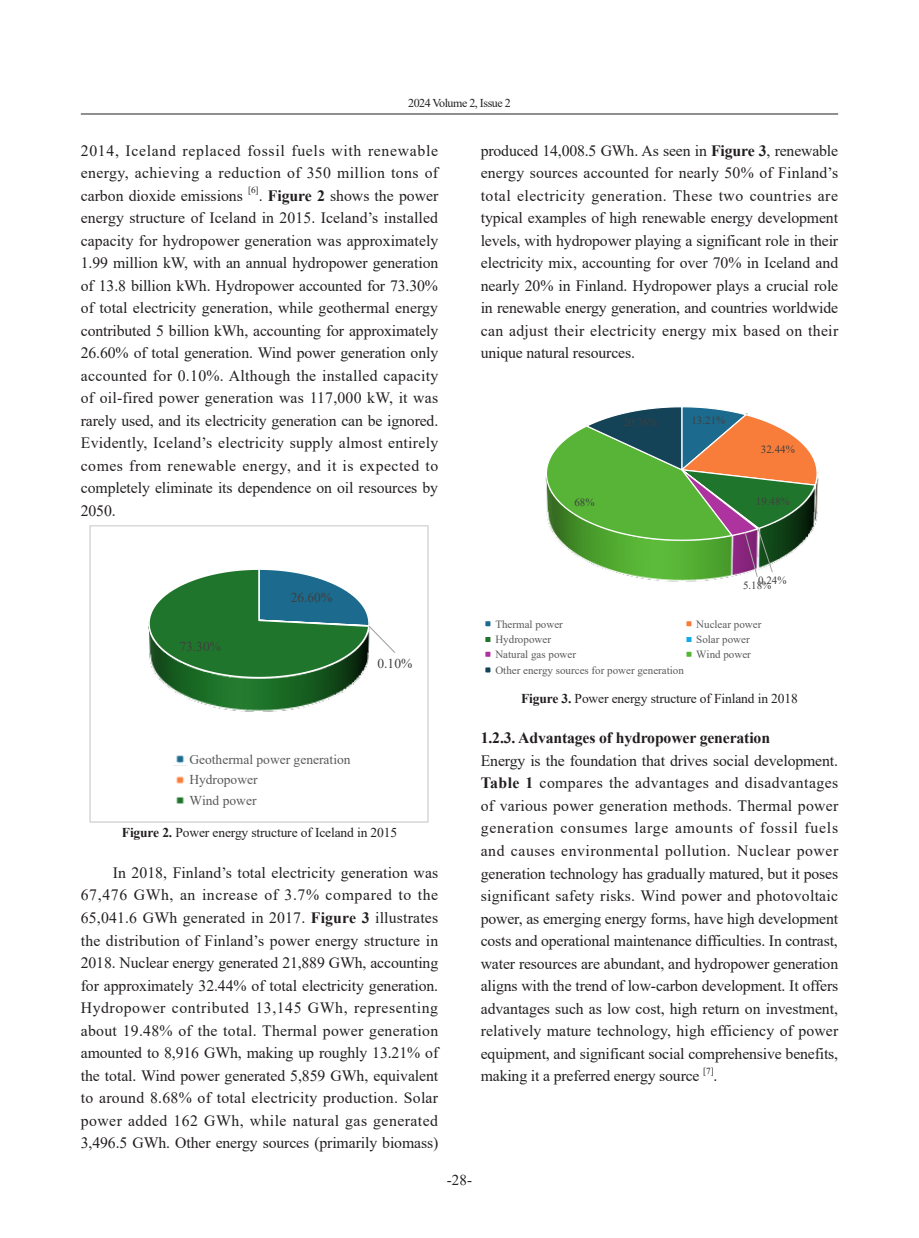
<style>
.page{position:relative;width:919px;height:1238px;background:#fff}
.page>*{position:absolute;margin:0;border:0;box-sizing:border-box;transform-origin:0 0}
.t1{font:15.75px/22.5px "Times New Roman";letter-spacing:-.005em;color:#231f20;text-align:justify}
.t2{font:700 15.75px "Times New Roman";letter-spacing:-.01em;color:#231f20}
.t3{font:15px "Times New Roman";color:#231f20}
.t4{font:13.5px "Times New Roman";letter-spacing:-.01em;color:#231f20}
.t5{font:13.5px/20.7px "Times New Roman";color:#595959}
.t6{font:13.5px "Times New Roman";color:#404040}
.t7{font:12px "Times New Roman";letter-spacing:-.04em;color:#231f20}
.t8{font:10.95px "Times New Roman";color:#595959}
.t9{font:10.95px "Times New Roman";color:#404040}
.t10{font:9.15px "Times New Roman";color:#231f20}
.s1{font-weight:700}
</style>
<div class="page">
<hr style="left:81px;top:114px;width:757px;height:1px;background:#231f20">
<img style="left:159px;top:679px;width:200px;height:33px">
<svg style="left:148px;top:569px;width:248px;height:110px"></svg>
<img style="left:174px;top:755px;width:13px;height:11px">
<div style="left:175px;top:753px;width:11px;height:12px;border:1px solid #fff"></div>
<img style="left:177px;top:776px;width:7px;height:7px">
<div style="left:175px;top:774px;width:11px;height:11px;border:1px solid #fff"></div>
<img style="left:177px;top:796px;width:7px;height:8px">
<div style="left:175px;top:794px;width:11px;height:12px;border:1px solid #fff"></div>
<div style="left:90px;top:525px;width:338px;height:297px;border:1px solid #d9d9d9"></div>
<svg style="left:485px;top:407px;width:334px;height:266px"></svg>
<p class="t7" style="left:408px;top:94px;width:104px">2024 Volume 2, Issue 2</p>
<p class="t1" style="left:81px;top:138px;width:359px">2014, Iceland replaced fossil fuels with renewable energy, achieving a reduction of 350 million tons of carbon dioxide emissions</p>
<p class="t10" style="left:248px;top:184px;width:12px">[6]</p>
<p class="t1" style="left:81px;top:183px;width:359px;text-indent:178px">. <span class="s1">Figure 2</span> shows the power energy structure of Iceland in 2015. Iceland’s installed capacity for hydropower generation was approximately 1.99 million kW, with an annual hydropower generation of 13.8 billion kWh. Hydropower accounted for 73.30% of total electricity generation, while geothermal energy contributed 5 billion kWh, accounting for approximately 26.60% of total generation. Wind power generation only accounted for 0.10%. Although the installed capacity of oil-fired power generation was 117,000 kW, it was rarely used, and its electricity generation can be ignored.<br>Evidently, Iceland’s electricity supply almost entirely comes from renewable energy, and it is expected to completely eliminate its dependence on oil resources by 2050.</p>
<p class="t1" style="left:480px;top:139px;width:359px">produced 14,008.5 GWh. As seen in <span class="s1">Figure 3</span>, renewable energy sources accounted for nearly 50% of Finland’s total electricity generation. These two countries are typical examples of high renewable energy development levels, with hydropower playing a significant role in their electricity mix, accounting for over 70% in Iceland and nearly 20% in Finland. Hydropower plays a crucial role in renewable energy generation, and countries worldwide can adjust their electricity energy mix based on their unique natural resources.</p>
<p class="t9" style="left:574px;top:494px;width:22px">68%</p>
<p class="t9" style="left:623px;top:415px;width:35px">20.76%</p>
<p class="t9" style="left:691px;top:413px;width:35px">13.21%</p>
<p class="t9" style="left:760px;top:441px;width:35px">32.44%</p>
<p class="t9" style="left:755px;top:493px;width:35px">19.48%</p>
<p class="t6" style="left:179px;top:637px;width:43px">73.30%</p>
<p class="t6" style="left:290px;top:587px;width:43px">26.60%</p>
<p class="t6" style="left:377px;top:653px;width:36px">0.10%</p>
<p class="t5" style="left:189px;top:748px;width:163px">Geothermal power generation<br>Hydropower<br>Wind power</p>
<p class="t4" style="left:122px;top:823px;width:277px"><span class="s1">Figure 2.</span> Power energy structure of Iceland in 2015</p>
<p class="t1" style="left:81px;top:860px;width:359px;text-indent:32px">In 2018, Finland’s total electricity generation was 67,476 GWh, an increase of 3.7% compared to the 65,041.6 GWh generated in 2017. <span class="s1">Figure 3</span> illustrates the distribution of Finland’s power energy structure in 2018. Nuclear energy generated 21,889 GWh, accounting for approximately 32.44% of total electricity generation.<br>Hydropower contributed 13,145 GWh, representing about 19.48% of the total. Thermal power generation amounted to 8,916 GWh, making up roughly 13.21% of the total. Wind power generated 5,859 GWh, equivalent to around 8.68% of total electricity production. Solar power added 162 GWh, while natural gas generated 3,496.5 GWh. Other energy sources (primarily biomass)</p>
<p class="t3" style="left:447px;top:1168px;width:26px">-28-</p>
<p class="t9" style="left:758px;top:573px;width:30px">0.24%</p>
<p class="t9" style="left:743px;top:577px;width:30px">5.18%</p>
<p class="t8" style="left:495px;top:616px;width:69px">Thermal power</p>
<p class="t8" style="left:696px;top:616px;width:67px">Nuclear power</p>
<p class="t8" style="left:495px;top:631px;width:57px">Hydropower</p>
<p class="t8" style="left:696px;top:631px;width:55px">Solar power</p>
<p class="t8" style="left:495px;top:647px;width:82px">Natural gas power</p>
<p class="t8" style="left:696px;top:647px;width:56px">Wind power</p>
<p class="t8" style="left:495px;top:662px;width:190px">Other energy sources for power generation</p>
<p class="t4" style="left:521px;top:688px;width:278px"><span class="s1">Figure 3.</span> Power energy structure of Finland in 2018</p>
<p class="t2" style="left:480px;top:726px;width:291px">1.2.3. Advantages of hydropower generation</p>
<p class="t1" style="left:480px;top:748px;width:359px">Energy is the foundation that drives social development.<br><span class="s1">Table 1</span> compares the advantages and disadvantages of various power generation methods. Thermal power generation consumes large amounts of fossil fuels and causes environmental pollution. Nuclear power generation technology has gradually matured, but it poses significant safety risks. Wind power and photovoltaic power, as emerging energy forms, have high development costs and operational maintenance difficulties. In contrast, water resources are abundant, and hydropower generation aligns with the trend of low-carbon development. It offers advantages such as low cost, high return on investment, relatively mature technology, high efficiency of power equipment, and significant social comprehensive benefits, making it a preferred energy source</p>
<p class="t10" style="left:703px;top:1064px;width:12px">[7]</p>
<p class="t1" style="left:713px;top:1063px;width:5px">.</p>
</div>
